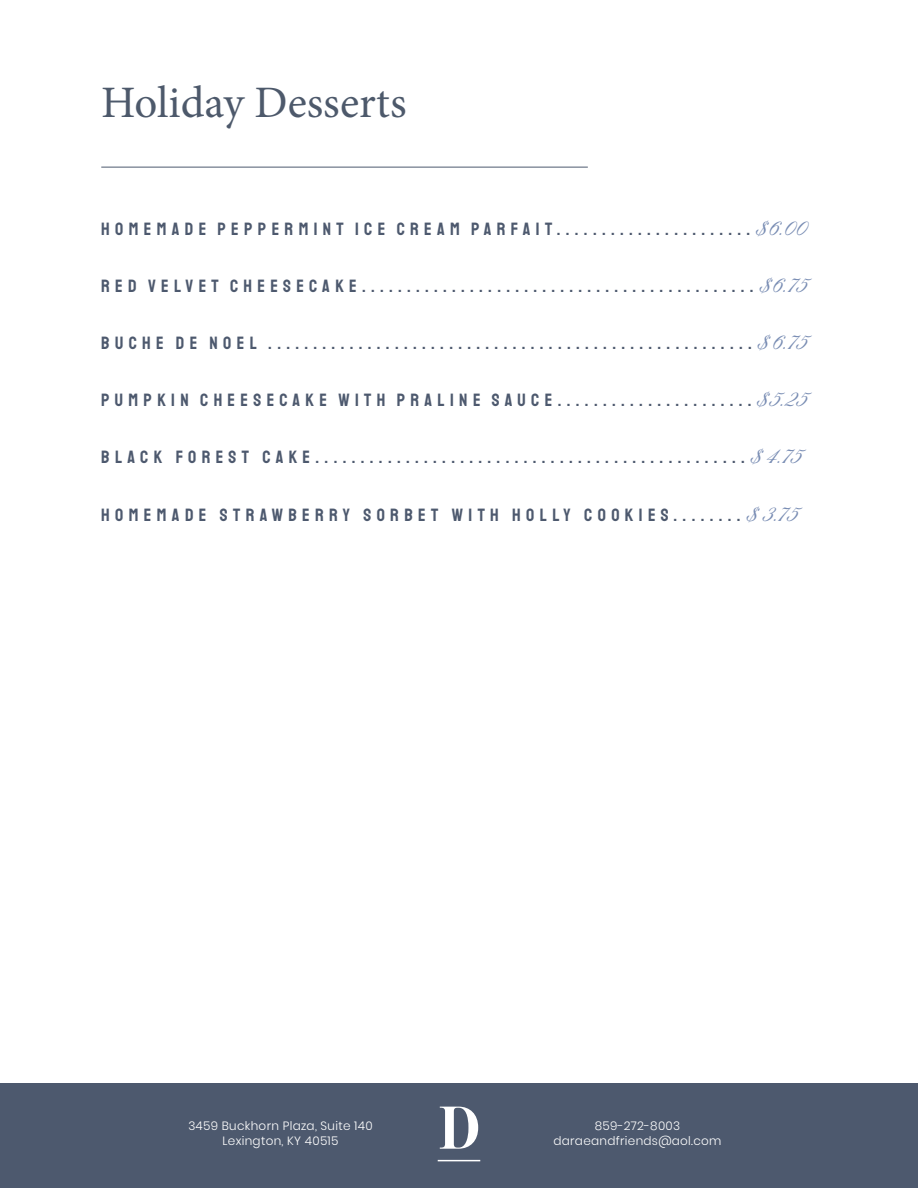
<style>
.page{position:relative;width:918px;height:1188px;background:#fff}
.page>*{position:absolute;margin:0;border:0;box-sizing:border-box;transform-origin:0 0}
.t1{font:45px "Minion Pro";color:#4d596b}
.t2{font:18px "Staatliches";letter-spacing:.3em;color:#4d596e}
.t3{font:300 12px/14.4px "Poppins";letter-spacing:.025em;color:#fff;text-align:center}
.s1{font-family:"Cylburn";font-size:30px;color:#788cb3}
</style>
<div class="page">
<div style="left:0;top:1083px;width:918px;height:105px;background:#4d596e"></div>
<svg style="left:440px;top:1107px;width:38px;height:42px"></svg>
<hr style="left:438px;top:1160px;width:42px;height:1px;background:#fff">
<hr style="left:101px;top:167px;width:487px;height:1px;background:#4d596e">
<h1 class="t1" style="left:101px;top:72px;width:307px">Holiday Desserts</h1>
<p class="t2" style="left:101px;top:218px;width:707px">HOMEMADE PEPPERMINT ICE CREAM PARFAIT......................<span class="s1">$ 6.00</span></p>
<p class="t2" style="left:101px;top:275px;width:708px">RED VELVET CHEESECAKE............................................<span class="s1">$ 6.75</span></p>
<p class="t2" style="left:101px;top:332px;width:708px">BUCHE DE NOEL ......................................................<span class="s1">$ 6.75</span></p>
<p class="t2" style="left:101px;top:389px;width:707px">PUMPKIN CHEESECAKE WITH PRALINE SAUCE......................<span class="s1">$ 5.25</span></p>
<p class="t2" style="left:101px;top:446px;width:702px">BLACK FOREST CAKE................................................<span class="s1">$ 4.75</span></p>
<p class="t2" style="left:101px;top:503px;width:698px">HOMEMADE STRAWBERRY SORBET WITH HOLLY COOKIES........<span class="s1">$ 3.75</span></p>
<p class="t3" style="left:188px;top:1119px;width:186px">3459 Buckhorn Plaza, Suite 140<br>Lexington, KY 40515</p>
<p class="t3" style="left:553px;top:1119px;width:170px">859-272-8003 daraeandfriends@aol.com</p>
</div>
